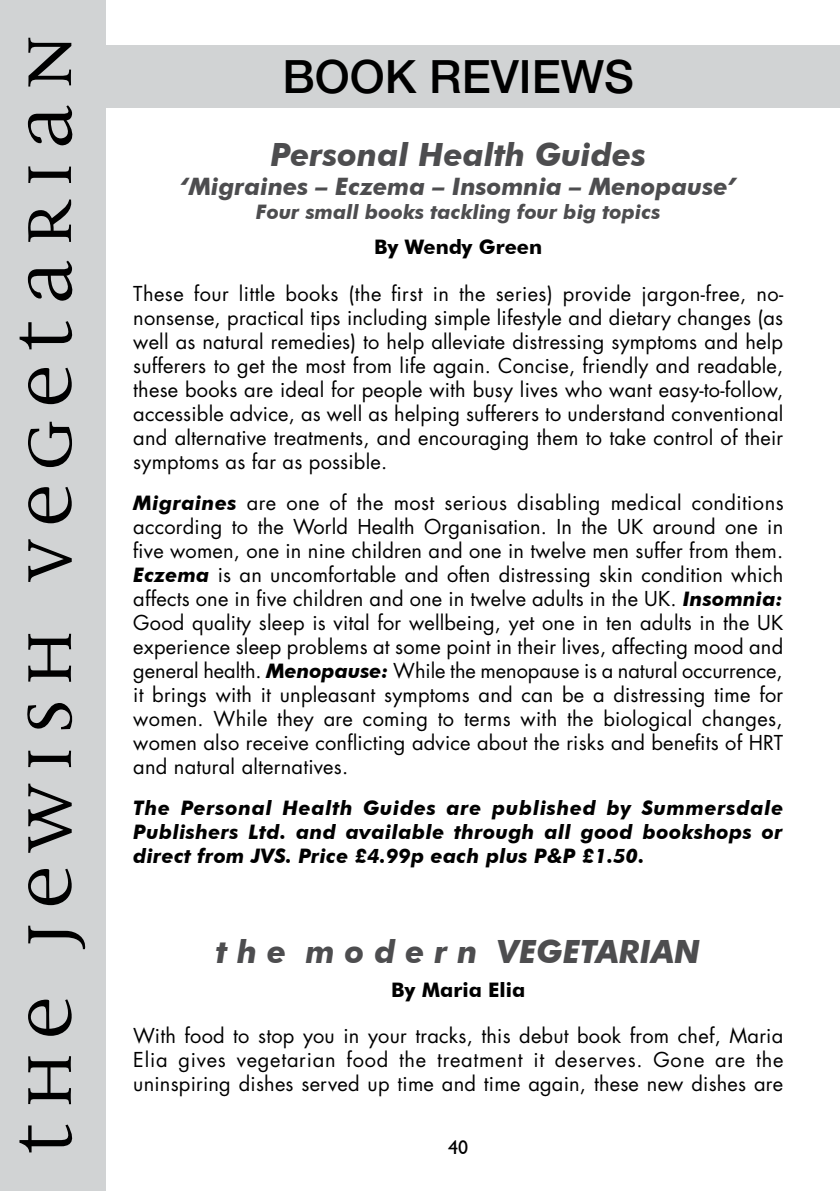
<style>
.page{position:relative;width:840px;height:1191px;background:#fff}
.page>*{position:absolute;margin:0;border:0;box-sizing:border-box;transform-origin:0 0}
.t1{font:500 46px "Helvetica Neue";color:#000}
.t2{font:italic 700 32px "Futura BT";color:#4d4d4f}
.t3{font:italic 700 24px "Futura BT";color:#4d4d4f}
.t4{font:20px/24px "Futura";letter-spacing:.01em;color:#000;text-align:justify}
.t5{font:italic 700 20px/24px "Futura BT";letter-spacing:.01em;color:#000;text-align:justify}
.t6{font:italic 700 20px "Futura BT";color:#4d4d4f}
.t7{font:700 20px "Futura BT";color:#000}
.t8{font:20px "Gill Sans";color:#000}
.s1{font-family:"Futura BT";font-weight:700;font-style:italic}
</style>
<div class="page">
<div style="left:0;top:45px;width:839px;height:63px;background:#d1d3d4"></div>
<div style="left:0;top:0;width:105px;height:1191px;background:#d1d3d4"></div>
<svg style="left:19px;top:1124px;width:54px;height:28px"></svg>
<svg style="left:28px;top:1056px;width:43px;height:48px"></svg>
<svg style="left:28px;top:999px;width:44px;height:36px"></svg>
<svg style="left:28px;top:925px;width:58px;height:24px"></svg>
<svg style="left:28px;top:868px;width:44px;height:37px"></svg>
<svg style="left:28px;top:783px;width:44px;height:70px"></svg>
<svg style="left:28px;top:750px;width:43px;height:17px"></svg>
<svg style="left:27px;top:703px;width:46px;height:26px"></svg>
<svg style="left:28px;top:634px;width:43px;height:48px"></svg>
<svg style="left:28px;top:539px;width:44px;height:43px"></svg>
<svg style="left:28px;top:487px;width:44px;height:36px"></svg>
<svg style="left:28px;top:422px;width:44px;height:45px"></svg>
<svg style="left:28px;top:368px;width:44px;height:36px"></svg>
<svg style="left:20px;top:321px;width:53px;height:28px"></svg>
<svg style="left:28px;top:261px;width:45px;height:40px"></svg>
<svg style="left:28px;top:199px;width:44px;height:43px"></svg>
<svg style="left:28px;top:166px;width:43px;height:17px"></svg>
<svg style="left:28px;top:105px;width:45px;height:41px"></svg>
<svg style="left:28px;top:38px;width:43px;height:49px"></svg>
<h1 class="t1" style="left:282px;top:49px;width:177px">BOOK REVIEWS</h1>
<h2 class="t2" style="left:270px;top:135px;width:377px">Personal Health Guides</h2>
<p class="t3" style="left:180px;top:172px;width:557px">‘Migraines – Eczema – Insomnia – Menopause’</p>
<p class="t6" style="left:256px;top:200px;width:406px">Four small books tackling four big topics</p>
<p class="t7" style="left:374px;top:235px;width:169px">By Wendy Green</p>
<p class="t4" style="left:133px;top:282px;width:651px">These four little books (the first in the series) provide jargon-free, no&shy;nonsense, practical tips including simple lifestyle and dietary changes (as well as natural remedies) to help alleviate distressing symptoms and help sufferers to get the most from life again. Concise, friendly and readable, these books are ideal for people with busy lives who want easy-to-follow, accessible advice, as well as helping sufferers to understand conventional and alternative treatments, and encouraging them to take control of their symptoms as far as possible.</p>
<p class="t4" style="left:133px;top:491px;width:651px"><span class="s1">Migraines</span> are one of the most serious disabling medical conditions according to the World Health Organisation. In the UK around one in five women, one in nine children and one in twelve men suffer from them.<br><span class="s1">Eczema</span> is an uncomfortable and often distressing skin condition which affects one in five children and one in twelve adults in the UK. <span class="s1">Insomnia:<br></span>Good quality sleep is vital for wellbeing, yet one in ten adults in the UK experience sleep problems at some point in their lives, affecting mood and general health. <span class="s1">Menopause:</span> While the menopause is a natural occurrence, it brings with it unpleasant symptoms and can be a distressing time for women. While they are coming to terms with the biological changes, women also receive conflicting advice about the risks and benefits of HRT and natural alternatives.</p>
<p class="t5" style="left:133px;top:796px;width:651px">The Personal Health Guides are published by Summersdale Publishers Ltd. and available through all good bookshops or direct from JVS. Price £4.99p each plus P&amp;P £1.50.</p>
<h2 class="t2" style="left:216px;top:932px;width:485px">t h e m o d e r n VEGETARIAN</h2>
<p class="t7" style="left:391px;top:977px;width:135px">By Maria Elia</p>
<p class="t4" style="left:133px;top:1024px;width:651px">With food to stop you in your tracks, this debut book from chef, Maria Elia gives vegetarian food the treatment it deserves. Gone are the uninspiring dishes served up time and time again, these new dishes are</p>
<p class="t8" style="left:448px;top:1135px;width:21px">40</p>
</div>
